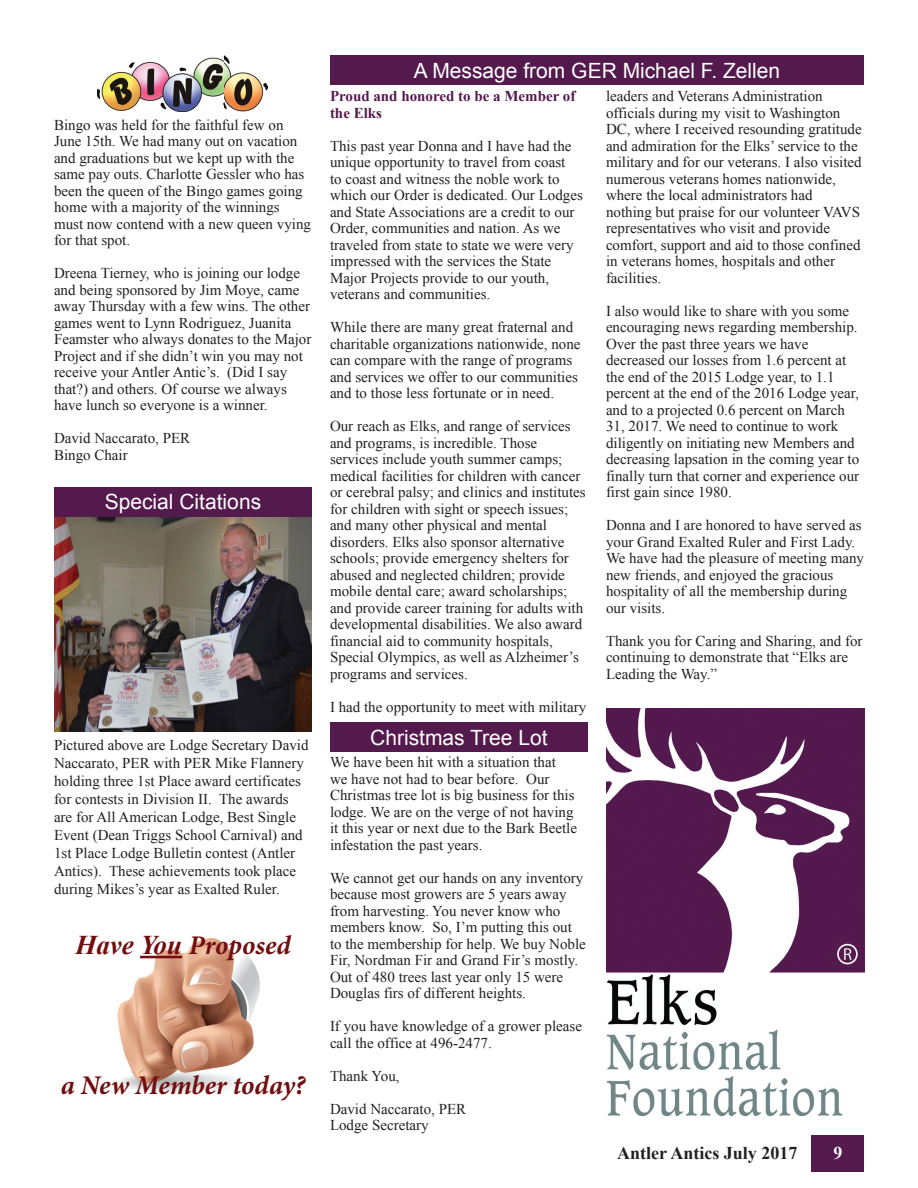
<style>
.page{position:relative;width:918px;height:1188px;background:#fff}
.page>*{position:absolute;margin:0;border:0;box-sizing:border-box;transform-origin:0 0}
.t1{font:italic 700 27px "Minion Pro";color:#720e0f}
.t2{font:21px "Arial";color:#fff}
.t3{font:700 18px "Times New Roman";color:#231f20}
.t4{font:700 18px "Times New Roman";color:#fff}
.t5{font:15px/16.5px "Times New Roman";color:#231f20}
.t6{font:700 15px/16.5px "Times New Roman";color:#54194d}
.s1{font-family:"Times New Roman"}
</style>
<div class="page">
<div style="left:812px;top:1134px;width:52px;height:38px;background:#54194d"></div>
<img style="left:97px;top:55px;width:171px;height:56px">
<img style="left:54px;top:517px;width:258px;height:214px">
<img style="left:117px;top:937px;width:143px;height:156px">
<hr style="left:140px;top:956px;width:42px;height:2px;background:#720e0f">
<div style="left:330px;top:722px;width:258px;height:30px;background:#54194d"></div>
<div style="left:54px;top:487px;width:258px;height:30px;background:#54194d"></div>
<div style="left:330px;top:55px;width:534px;height:30px;background:#54194d"></div>
<img style="left:606px;top:709px;width:258px;height:426px">
<p class="t5" style="left:54px;top:116px;width:259px">Bingo was held for the faithful few on June 15th. We had many out on vacation and graduations but we kept up with the same pay outs. Charlotte Gessler who has been the queen of the Bingo games going home with a majority of the winnings must now contend with a new queen vying for that spot.</p>
<p class="t5" style="left:54px;top:265px;width:259px">Dreena Tierney, who is joining our lodge and being sponsored by Jim Moye, came away Thursday with a few wins. The other games went to Lynn Rodriguez, Juanita Feamster who always donates to the Major Project and if she didn’t win you may not receive your Antler Antic’s. (Did I say that?) and others. Of course we always have lunch so everyone is a winner.</p>
<p class="t5" style="left:54px;top:430px;width:138px">David Naccarato, PER<br>Bingo Chair</p>
<h2 class="t2" style="left:105px;top:488px;width:158px">Special Citations</h2>
<p class="t5" style="left:54px;top:735px;width:256px;line-height:18px">Pictured above are Lodge Secretary David Naccarato, PER with PER Mike Flannery holding three 1st Place award certificates for contests in Division II. The awards are for All American Lodge, Best Single Event (Dean Triggs School Carnival) and 1st Place Lodge Bulletin contest (Antler Antics). These achievements took place during Mikes’s year as Exalted Ruler.</p>
<h1 class="t1" style="left:75px;top:926px;width:217px"><span class="s1">Have You</span> Proposed</h1>
<h1 class="t1" style="left:61px;top:1067px;width:246px">a New Member today?</h1>
<h2 class="t2" style="left:414px;top:57px;width:368px">A Message from GER Michael F. Zellen</h2>
<p class="t6" style="left:330px;top:87px;width:247px">Proud and honored to be a Member of the Elks</p>
<p class="t5" style="left:330px;top:137px;width:254px">This past year Donna and I have had the unique opportunity to travel from coast<br>to coast and witness the noble work to which our Order is dedicated. Our Lodges and State Associations are a credit to our Order, communities and nation. As we traveled from state to state we were very impressed with the services the State Major Projects provide to our youth, veterans and communities.</p>
<p class="t5" style="left:330px;top:319px;width:252px">While there are many great fraternal and charitable organizations nationwide, none can compare with the range of programs and services we offer to our communities and to those less fortunate or in need.</p>
<p class="t5" style="left:330px;top:418px;width:257px">Our reach as Elks, and range of services and programs, is incredible. Those services include youth summer camps; medical facilities for children with cancer or cerebral palsy; and clinics and institutes for children with sight or speech issues; and many other physical and mental disorders. Elks also sponsor alternative schools; provide emergency shelters for abused and neglected children; provide mobile dental care; award scholarships; and provide career training for adults with developmental disabilities. We also award financial aid to community hospitals, Special Olympics, as well as Alzheimer’s programs and services.</p>
<p class="t5" style="left:330px;top:698px;width:258px">I had the opportunity to meet with military</p>
<p class="t5" style="left:606px;top:88px;width:257px">leaders and Veterans Administration officials during my visit to Washington DC, where I received resounding gratitude and admiration for the Elks’ service to the military and for our veterans. I also visited numerous veterans homes nationwide, where the local administrators had nothing but praise for our volunteer VAVS representatives who visit and provide comfort, support and aid to those confined in veterans homes, hospitals and other facilities.</p>
<p class="t5" style="left:606px;top:302px;width:255px">I also would like to share with you some encouraging news regarding membership.<br>Over the past three years we have decreased our losses from 1.6 percent at the end of the 2015 Lodge year, to 1.1 percent at the end of the 2016 Lodge year, and to a projected 0.6 percent on March 31, 2017. We need to continue to work diligently on initiating new Members and decreasing lapsation in the coming year to finally turn that corner and experience our first gain since 1980.</p>
<p class="t5" style="left:606px;top:517px;width:259px">Donna and I are honored to have served as your Grand Exalted Ruler and First Lady.<br>We have had the pleasure of meeting many new friends, and enjoyed the gracious hospitality of all the membership during our visits.</p>
<p class="t5" style="left:606px;top:632px;width:258px">Thank you for Caring and Sharing, and for continuing to demonstrate that “Elks are<br>Leading the Way.”</p>
<h2 class="t2" style="left:370px;top:724px;width:179px">Christmas Tree Lot</h2>
<p class="t5" style="left:330px;top:754px;width:249px">We have been hit with a situation that we have not had to bear before. Our Christmas tree lot is big business for this lodge. We are on the verge of not having it this year or next due to the Bark Beetle infestation the past years.</p>
<p class="t5" style="left:330px;top:869px;width:257px">We cannot get our hands on any inventory because most growers are 5 years away from harvesting. You never know who members know. So, I’m putting this out to the membership for help. We buy Noble Fir, Nordman Fir and Grand Fir’s mostly.<br>Out of 480 trees last year only 15 were Douglas firs of different heights.</p>
<p class="t5" style="left:330px;top:1018px;width:254px">If you have knowledge of a grower please call the office at 496-2477.</p>
<p class="t5" style="left:330px;top:1067px;width:71px">Thank You,</p>
<p class="t5" style="left:330px;top:1100px;width:138px">David Naccarato, PER<br>Lodge Secretary</p>
<p class="t3" style="left:617px;top:1141px;width:182px">Antler Antics July 2017</p>
<p class="t4" style="left:833px;top:1141px;width:10px">9</p>
</div>
